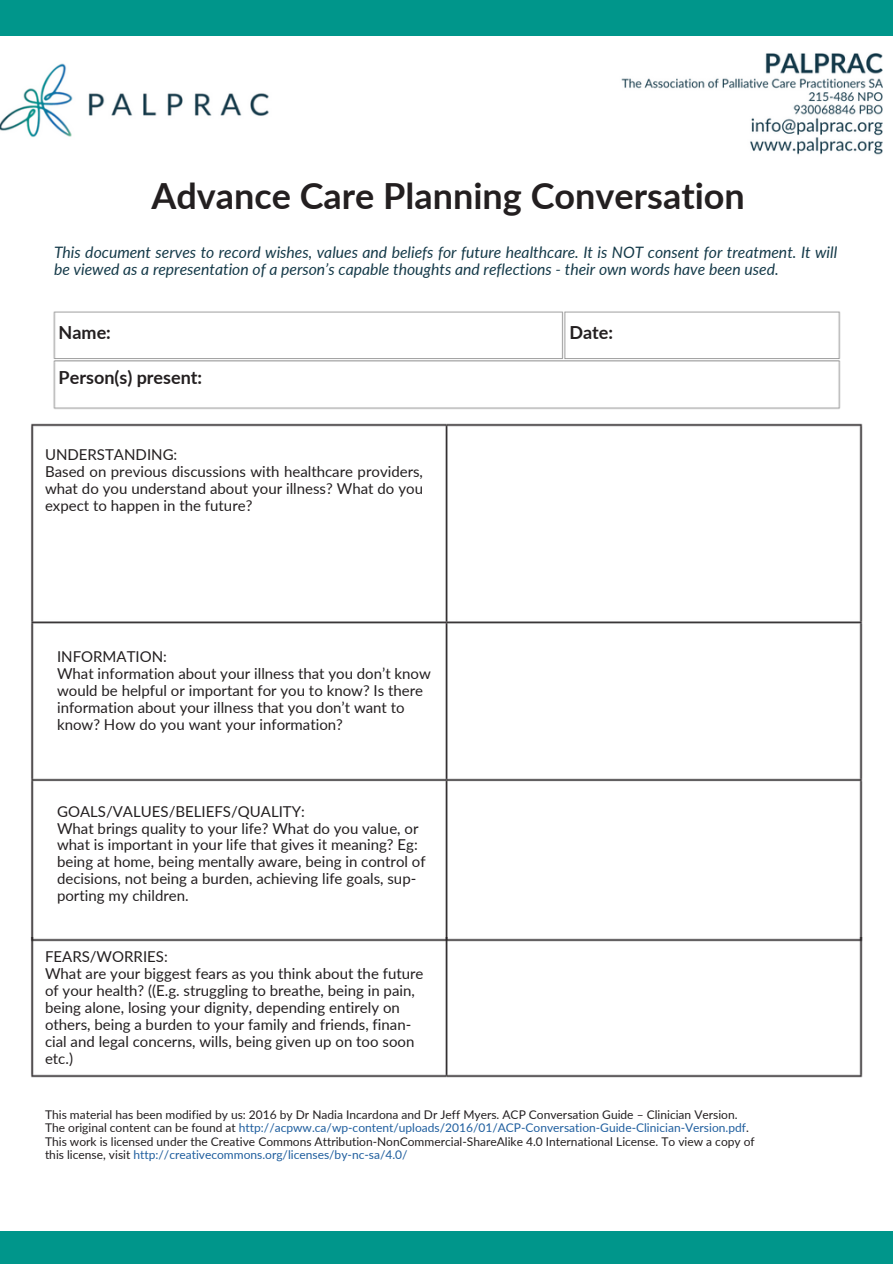
<style>
.page{position:relative;width:893px;height:1264px;background:#fff}
.page>*{position:absolute;margin:0;border:0;box-sizing:border-box;transform-origin:0 0}
.t1{font:700 36px "Lato";color:#231f20}
.t2{font:700 18px "Lato";color:#231f20}
.t3{font:italic 15.75px/16.8px "Lato";color:#153a49}
.t4{font:15px/16.8px "Lato";color:#231f20}
.t5{font:12px/13.5px "Lato";color:#231f20}
.s1{color:#1f5e9e}
</style>
<div class="page">
<img style="left:31px;top:949px;width:832px;height:129px">
<img style="left:30px;top:423px;width:833px;height:526px">
<img style="left:53px;top:311px;width:788px;height:99px">
<div style="left:0;top:0;width:892px;height:36px;background:#00968b"></div>
<img style="left:0;top:53px;width:882px;height:102px">
<div style="left:0;top:1230px;width:892px;height:33px;background:#00968b"></div>
<h3 class="t1" style="left:151px;top:174px;width:595px">Advance Care Planning Conversation</h3>
<p class="t3" style="left:54px;top:244px;width:784px">This document serves to record wishes, values and beliefs for future healthcare. It is NOT consent for treatment. It will be viewed as a representation of a person’s capable thoughts and reflections - their own words have been used.</p>
<h2 class="t2" style="left:59px;top:321px;width:54px">Name:</h2>
<h2 class="t2" style="left:59px;top:366px;width:145px">Person(s) present:</h2>
<h3 class="t4" style="left:45px;top:446px;width:379px">UNDERSTANDING:<br>Based on previous discussions with healthcare providers, what do you understand about your illness? What do you expect to happen in the future?</h3>
<h3 class="t4" style="left:57px;top:648px;width:375px">INFORMATION:<br>What information about your illness that you don’t know would be helpful or important for you to know? Is there information about your illness that you don’t want to know? How do you want your information?</h3>
<p class="t4" style="left:57px;top:802px;width:370px">GOALS/VALUES/BELIEFS/QUALITY:<br>What brings quality to your life? What do you value, or what is important in your life that gives it meaning? Eg: being at home, being mentally aware, being in control of decisions, not being a burden, achieving life goals, sup&shy;porting my children.</p>
<h3 class="t4" style="left:45px;top:948px;width:380px">FEARS/WORRIES:<br>What are your biggest fears as you think about the future of your health? ((E.g. struggling to breathe, being in pain, being alone, losing your dignity, depending entirely on others, being a burden to your family and friends, finan&shy;cial and legal concerns, wills, being given up on too soon etc.)</h3>
<h2 class="t2" style="left:569px;top:321px;width:45px">Date:</h2>
<p class="t5" style="left:45px;top:1107px;width:711px">This material has been modified by us: 2016 by Dr Nadia Incardona and Dr Jeff Myers. ACP Conversation Guide – Clinician Version.<br>The original content can be found at <span class="s1">http://acpww.ca/wp-content/uploads/2016/01/ACP-Conversation-Guide-Clinician-Version.pdf</span>.<br>This work is licensed under the Creative Commons Attribution-NonCommercial-ShareAlike 4.0 International License. To view a copy of this license, visit <span class="s1">http://creativecommons.org/licenses/by-nc-sa/4.0/</span></p>
</div>
